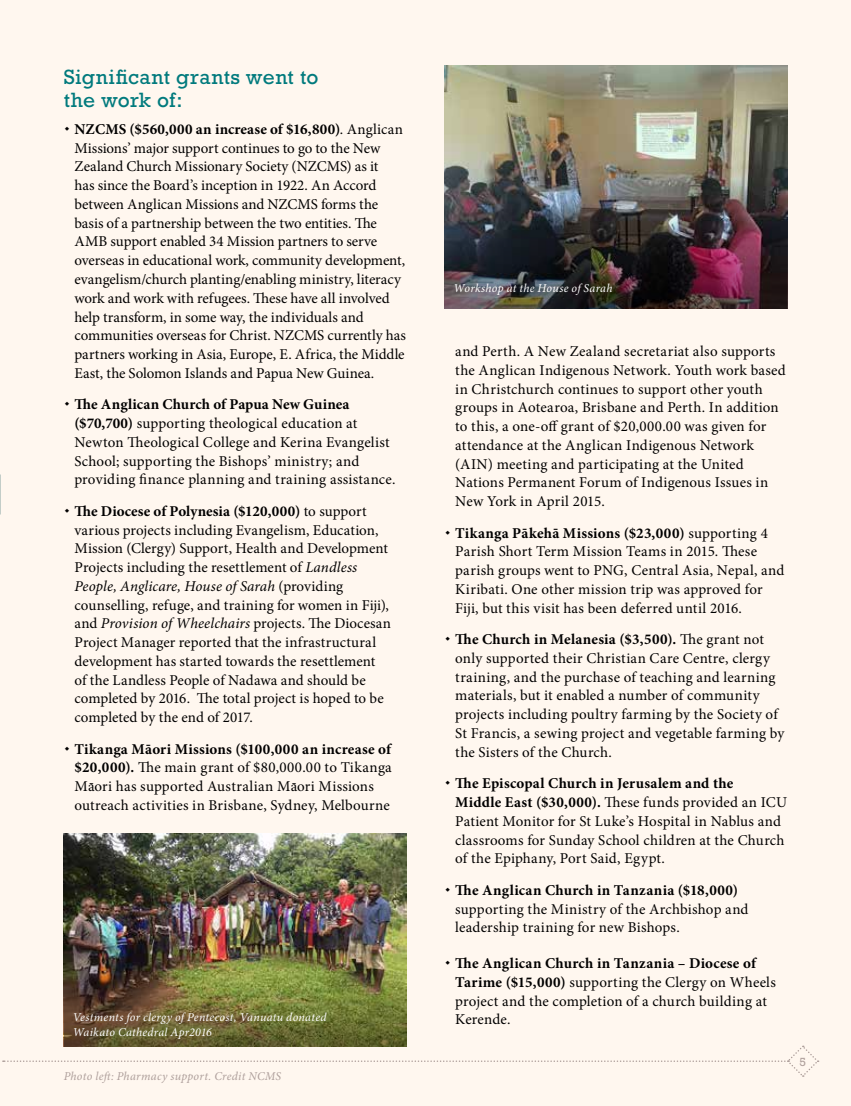
<style>
.page{position:relative;width:851px;height:1106px;background:#fff}
.page>*{position:absolute;margin:0;border:0;box-sizing:border-box;transform-origin:0 0}
.t1{font:21px/22.5px "Rockwell";letter-spacing:.02em;color:#007a7d}
.t2{font:15px/18.8px "Minion Pro";letter-spacing:.01em;color:#000}
.t3{font:700 15px "Minion Pro";letter-spacing:.025em;color:#000}
.t4{font:italic 12px/15px "Minion Pro";letter-spacing:.02em;color:#fff}
.t5{font:italic 12px "Minion Pro";letter-spacing:.025em;color:#ae9f9b}
.t6{font:12px "Rockwell";color:#ae9f9b}
.s1{font-weight:700}
.s2{font-style:italic}
</style>
<div class="page">
<div style="left:0;top:0;width:850px;height:1106px;background:#fff7ef"></div>
<img style="left:444px;top:65px;width:343px;height:136px">
<img style="left:64px;top:833px;width:342px;height:142px">
<img style="left:444px;top:201px;width:343px;height:107px">
<img style="left:64px;top:975px;width:342px;height:70px">
<svg style="left:3px;top:1045px;width:815px;height:32px"></svg>
<h1 class="t1" style="left:64px;top:66px;width:256px">Significant grants went to the work of:</h1>
<p class="t2" style="left:74px;top:120px;width:333px"><span class="s1">NZCMS ($560,000 an increase of $16,800)</span>. Anglican Missions’ major support continues to go to the New Zealand Church Missionary Society (NZCMS) as it<br>has since the Board’s inception in 1922. An Accord between Anglican Missions and NZCMS forms the basis of a partnership between the two entities. The AMB support enabled 34 Mission partners to serve overseas in educational work, community development, evangelism/church planting/enabling ministry, literacy work and work with refugees. These have all involved help transform, in some way, the individuals and communities overseas for Christ. NZCMS currently has partners working in Asia, Europe, E. Africa, the Middle East, the Solomon Islands and Papua New Guinea.</p>
<p class="t2" style="left:74px;top:395px;width:322px"><span class="s1">The Anglican Church of Papua New Guinea ($70,700)</span> supporting theological education at Newton Theological College and Kerina Evangelist School; supporting the Bishops’ ministry; and providing finance planning and training assistance.</p>
<p class="t2" style="left:74px;top:502px;width:318px"><span class="s1">The Diocese of Polynesia ($120,000)</span> to support various projects including Evangelism, Education, Mission (Clergy) Support, Health and Development Projects including the resettlement of <span class="s2">Landless People, Anglicare, House of Sarah</span> (providing counselling, refuge, and training for women in Fiji), and <span class="s2">Provision of Wheelchairs</span> projects. The Diocesan Project Manager reported that the infrastructural development has started towards the resettlement of the Landless People of Nadawa and should be completed by 2016. The total project is hoped to be completed by the end of 2017.</p>
<p class="t2" style="left:74px;top:739px;width:319px"><span class="s1">Tikanga Māori Missions ($100,000 an increase of $20,000).</span> The main grant of $80,000.00 to Tikanga Ma-ori has supported Australian Ma-ori Missions outreach activities in Brisbane, Sydney, Melbourne</p>
<p class="t4" style="left:73px;top:1009px;width:255px">Vestments for clergy of Pentecost, Vanuatu donated<br>Waikato Cathedral Apr2016</p>
<p class="t5" style="left:64px;top:1068px;width:219px">Photo left: Pharmacy support. Credit NCMS</p>
<p class="t4" style="left:453px;top:281px;width:160px">Workshop at the House of Sarah</p>
<p class="t2" style="left:455px;top:342px;width:332px">and Perth. A New Zealand secretariat also supports the Anglican Indigenous Network. Youth work based in Christchurch continues to support other youth groups in Aotearoa, Brisbane and Perth. In addition to this, a one-off grant of $20,000.00 was given for attendance at the Anglican Indigenous Network (AIN) meeting and participating at the United Nations Permanent Forum of Indigenous Issues in New York in April 2015.</p>
<p class="t2" style="left:455px;top:523px;width:330px"><span class="s1">Tikanga Pākehā Missions ($23,000)</span> supporting 4<br>Parish Short Term Mission Teams in 2015. These parish groups went to PNG, Central Asia, Nepal, and Kiribati. One other mission trip was approved for Fiji, but this visit has been deferred until 2016.</p>
<p class="t2" style="left:455px;top:630px;width:330px"><span class="s1">The Church in Melanesia ($3,500).</span> The grant not only supported their Christian Care Centre, clergy training, and the purchase of teaching and learning materials, but it enabled a number of community projects including poultry farming by the Society of St Francis, a sewing project and vegetable farming by the Sisters of the Church.</p>
<p class="t2" style="left:455px;top:774px;width:333px"><span class="s1">The Episcopal Church in Jerusalem and the<br>Middle East ($30,000).</span> These funds provided an ICU Patient Monitor for St Luke’s Hospital in Nablus and classrooms for Sunday School children at the Church of the Epiphany, Port Said, Egypt.</p>
<p class="t3" style="left:455px;top:879px;width:284px">The Anglican Church in Tanzania ($18,000)</p>
<p class="t2" style="left:455px;top:899px;width:295px">supporting the Ministry of the Archbishop and leadership training for new Bishops.</p>
<p class="t2" style="left:455px;top:954px;width:322px"><span class="s1">The Anglican Church in Tanzania – Diocese of Tarime ($15,000)</span> supporting the Clergy on Wheels project and the completion of a church building at Kerende.</p>
<p class="t6" style="left:799px;top:1054px;width:8px">5</p>
</div>
